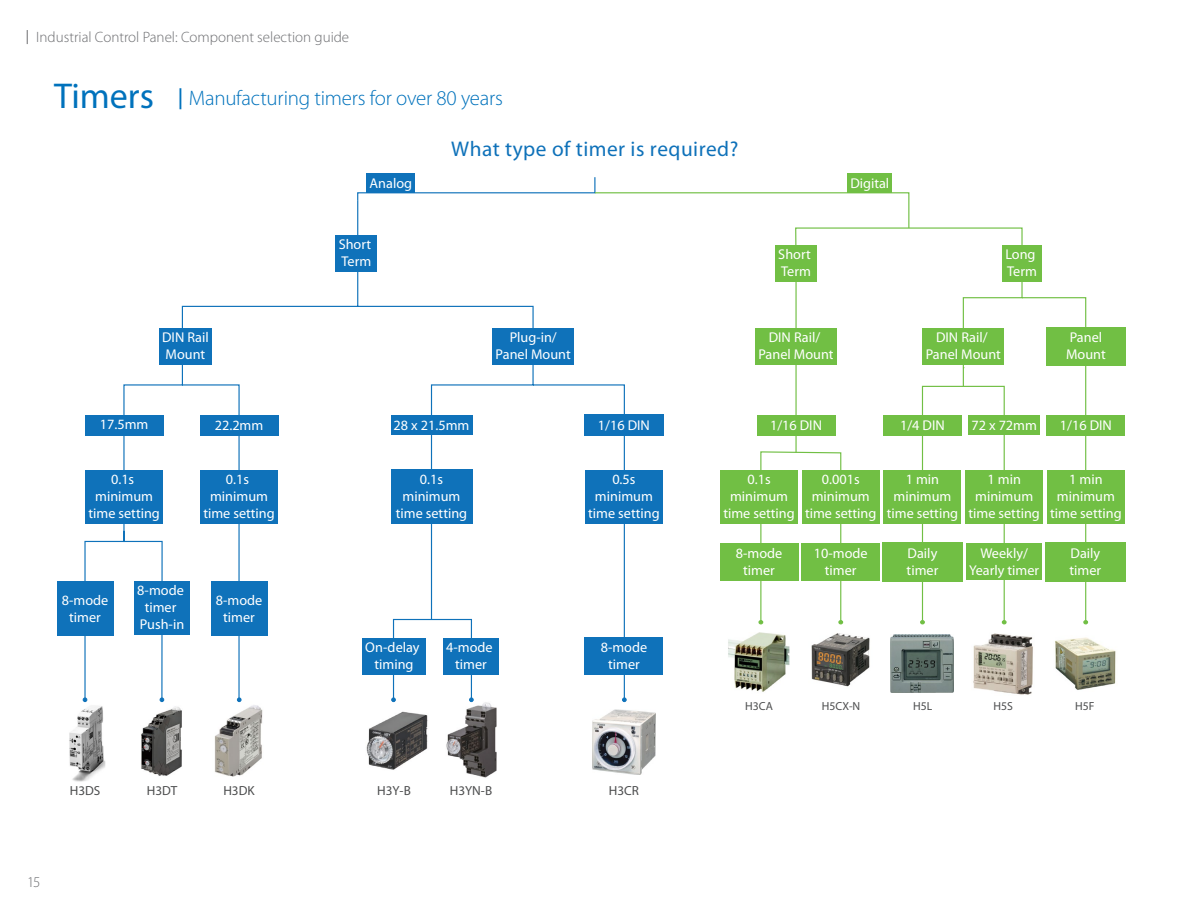
<style>
.page{position:relative;width:1188px;height:918px;background:#fff}
.page>*{position:absolute;margin:0;border:0;box-sizing:border-box;transform-origin:0 0}
.t1{font:36px "Myriad Pro";color:#0072bc}
.t2{font:21.3px "Myriad Pro";letter-spacing:.02em;color:#0e71b9}
.t3{font:300 21px "Myriad Pro";letter-spacing:-.01em;color:#0072bc;scale:2 1}
.t4{font:300 15px "Myriad Pro";color:#6d6e71}
.t5{font:14.25px/17.1px "Myriad Pro";color:#fff;text-align:center}
.t6{font:13.2px "Myriad Pro";color:#4d4e4f}
.t7{font:11.7px "Myriad Pro";color:#4d4e4f}
</style>
<div class="page">
<svg style="left:27px;top:30px;width:1px;height:14px"></svg>
<img style="left:1055px;top:637px;width:61px;height:53px">
<img style="left:592px;top:709px;width:64px;height:66px">
<img style="left:366px;top:711px;width:62px;height:59px">
<img style="left:214px;top:702px;width:49px;height:75px">
<img style="left:144px;top:706px;width:38px;height:70px">
<img style="left:69px;top:698px;width:75px;height:84px">
<img style="left:446px;top:702px;width:51px;height:76px">
<svg style="left:795px;top:227px;width:292px;height:395px"></svg>
<svg style="left:84px;top:229px;width:542px;height:472px"></svg>
<div style="left:367px;top:174px;width:48px;height:19px;background:#0f72ba"></div>
<div style="left:847px;top:174px;width:45px;height:19px;background:#71bf44"></div>
<div style="left:775px;top:245px;width:42px;height:37px;background:#71bf44"></div>
<div style="left:1045px;top:542px;width:81px;height:39px;background:#71bf44"></div>
<div style="left:882px;top:542px;width:81px;height:39px;background:#71bf44"></div>
<div style="left:1003px;top:245px;width:39px;height:37px;background:#71bf44"></div>
<div style="left:336px;top:235px;width:41px;height:37px;background:#0f72ba"></div>
<div style="left:159px;top:328px;width:53px;height:37px;background:#0f72ba"></div>
<div style="left:493px;top:328px;width:81px;height:37px;background:#0f72ba"></div>
<div style="left:200px;top:415px;width:78px;height:21px;background:#0f72ba"></div>
<div style="left:391px;top:415px;width:81px;height:20px;background:#0f72ba"></div>
<div style="left:584px;top:415px;width:80px;height:21px;background:#0f72ba"></div>
<div style="left:85px;top:415px;width:78px;height:21px;background:#0f72ba"></div>
<div style="left:200px;top:470px;width:78px;height:54px;background:#0f72ba"></div>
<div style="left:86px;top:470px;width:77px;height:54px;background:#0f72ba"></div>
<div style="left:391px;top:470px;width:81px;height:54px;background:#0f72ba"></div>
<div style="left:585px;top:470px;width:78px;height:54px;background:#0f72ba"></div>
<div style="left:57px;top:581px;width:57px;height:54px;background:#0f72ba"></div>
<div style="left:134px;top:581px;width:56px;height:54px;background:#0f72ba"></div>
<div style="left:211px;top:581px;width:57px;height:54px;background:#0f72ba"></div>
<div style="left:443px;top:638px;width:56px;height:37px;background:#0f72ba"></div>
<div style="left:585px;top:637px;width:78px;height:38px;background:#0f72ba"></div>
<div style="left:362px;top:638px;width:64px;height:37px;background:#0f72ba"></div>
<svg style="left:622px;top:697px;width:5px;height:5px"></svg>
<svg style="left:469px;top:697px;width:5px;height:5px"></svg>
<svg style="left:391px;top:697px;width:5px;height:5px"></svg>
<svg style="left:237px;top:697px;width:5px;height:5px"></svg>
<svg style="left:160px;top:697px;width:4px;height:5px"></svg>
<svg style="left:83px;top:697px;width:4px;height:5px"></svg>
<img style="left:812px;top:633px;width:58px;height:54px">
<svg style="left:1083px;top:620px;width:5px;height:4px"></svg>
<img style="left:728px;top:633px;width:84px;height:59px">
<img style="left:891px;top:634px;width:5px;height:59px">
<img style="left:896px;top:633px;width:137px;height:62px">
<svg style="left:357px;top:176px;width:553px;height:53px"></svg>
<svg style="left:920px;top:385px;width:87px;height:239px"></svg>
<svg style="left:758px;top:451px;width:85px;height:173px"></svg>
<div style="left:802px;top:543px;width:78px;height:38px;background:#71bf44"></div>
<div style="left:720px;top:543px;width:78px;height:38px;background:#71bf44"></div>
<div style="left:966px;top:543px;width:76px;height:37px;background:#71bf44"></div>
<div style="left:720px;top:470px;width:78px;height:54px;background:#71bf44"></div>
<div style="left:1047px;top:470px;width:78px;height:54px;background:#71bf44"></div>
<div style="left:966px;top:470px;width:77px;height:54px;background:#71bf44"></div>
<div style="left:884px;top:470px;width:77px;height:54px;background:#71bf44"></div>
<div style="left:802px;top:470px;width:77px;height:54px;background:#71bf44"></div>
<div style="left:756px;top:328px;width:81px;height:37px;background:#71bf44"></div>
<div style="left:757px;top:415px;width:78px;height:21px;background:#71bf44"></div>
<div style="left:1047px;top:415px;width:78px;height:21px;background:#71bf44"></div>
<div style="left:969px;top:415px;width:71px;height:20px;background:#71bf44"></div>
<div style="left:883px;top:415px;width:79px;height:21px;background:#71bf44"></div>
<div style="left:923px;top:328px;width:81px;height:37px;background:#71bf44"></div>
<div style="left:1046px;top:327px;width:80px;height:39px;background:#71bf44"></div>
<p class="t4" style="left:36px;top:29px;width:315px">Industrial Control Panel: Component selection guide</p>
<h1 class="t1" style="left:54px;top:76px;width:101px">Timers</h1>
<h3 class="t3" style="left:176px;top:87px;width:165px">|Manufacturing timers for over 80 years</h3>
<h2 class="t2" style="left:451px;top:137px;width:289px">What type of timer is required?</h2>
<p class="t5" style="left:370px;top:175px;width:44px">Analog</p>
<p class="t5" style="left:850px;top:175px;width:40px">Digital</p>
<p class="t5" style="left:339px;top:236px;width:34px;text-align:left">Short<br>Term</p>
<p class="t5" style="left:162px;top:329px;width:48px;text-align:left">DIN Rail<br>Mount</p>
<p class="t5" style="left:496px;top:329px;width:77px">Plug-in/<br>Panel Mount</p>
<p class="t5" style="left:778px;top:246px;width:34px;text-align:left">Short<br>Term</p>
<p class="t5" style="left:758px;top:329px;width:77px">DIN Rail/<br>Panel Mount</p>
<p class="t5" style="left:1005px;top:246px;width:33px;text-align:left">Long<br>Term</p>
<p class="t5" style="left:926px;top:329px;width:77px">DIN Rail/<br>Panel Mount</p>
<p class="t5" style="left:1066px;top:329px;width:41px;text-align:left">Panel<br>Mount</p>
<p class="t5" style="left:100px;top:416px;width:50px">17.5mm</p>
<p class="t5" style="left:215px;top:416px;width:50px">22.2mm</p>
<p class="t5" style="left:394px;top:416px;width:77px">28 x 21.5mm</p>
<p class="t5" style="left:598px;top:416px;width:54px">1/16 DIN</p>
<p class="t5" style="left:88px;top:471px;width:73px">0.1s minimum time setting</p>
<p class="t5" style="left:396px;top:471px;width:73px">0.1s minimum time setting</p>
<p class="t5" style="left:588px;top:471px;width:73px">0.5s minimum time setting</p>
<p class="t5" style="left:203px;top:471px;width:73px">0.1s minimum time setting</p>
<p class="t5" style="left:62px;top:591px;width:48px">8-mode timer</p>
<p class="t5" style="left:137px;top:582px;width:48px">8-mode timer<br>Push-in</p>
<p class="t5" style="left:216px;top:591px;width:48px">8-mode timer</p>
<p class="t5" style="left:365px;top:639px;width:56px">On-delay timing</p>
<p class="t5" style="left:446px;top:639px;width:48px">4-mode timer</p>
<p class="t5" style="left:601px;top:639px;width:48px">8-mode timer</p>
<p class="t6" style="left:70px;top:783px;width:32px">H3DS</p>
<p class="t6" style="left:147px;top:783px;width:32px">H3DT</p>
<p class="t6" style="left:223px;top:783px;width:33px">H3DK</p>
<p class="t6" style="left:377px;top:783px;width:35px">H3Y-B</p>
<p class="t6" style="left:450px;top:783px;width:44px">H3YN-B</p>
<p class="t6" style="left:609px;top:783px;width:32px">H3CR</p>
<p class="t4" style="left:27px;top:874px;width:15px">15</p>
<p class="t5" style="left:770px;top:416px;width:54px">1/16 DIN</p>
<p class="t5" style="left:900px;top:416px;width:46px">1/4 DIN</p>
<p class="t5" style="left:971px;top:416px;width:67px">72 x 72mm</p>
<p class="t5" style="left:1060px;top:416px;width:54px">1/16 DIN</p>
<p class="t5" style="left:723px;top:471px;width:73px">0.1s minimum time setting</p>
<p class="t5" style="left:1050px;top:471px;width:73px">1 min minimum time setting</p>
<p class="t5" style="left:887px;top:471px;width:73px">1 min minimum time setting</p>
<p class="t5" style="left:968px;top:471px;width:73px">1 min minimum time setting</p>
<p class="t5" style="left:805px;top:471px;width:73px">0.001s minimum time setting</p>
<p class="t5" style="left:736px;top:544px;width:48px">8-mode timer</p>
<p class="t5" style="left:969px;top:544px;width:72px">Weekly/<br>Yearly timer</p>
<p class="t5" style="left:814px;top:544px;width:55px">10-mode timer</p>
<p class="t5" style="left:907px;top:544px;width:33px;text-align:left">Daily timer</p>
<p class="t5" style="left:1070px;top:544px;width:33px;text-align:left">Daily timer</p>
<p class="t7" style="left:745px;top:700px;width:29px">H3CA</p>
<p class="t7" style="left:822px;top:700px;width:40px">H5CX-N</p>
<p class="t7" style="left:913px;top:700px;width:21px">H5L</p>
<p class="t7" style="left:994px;top:700px;width:21px">H5S</p>
<p class="t7" style="left:1075px;top:700px;width:21px">H5F</p>
</div>
